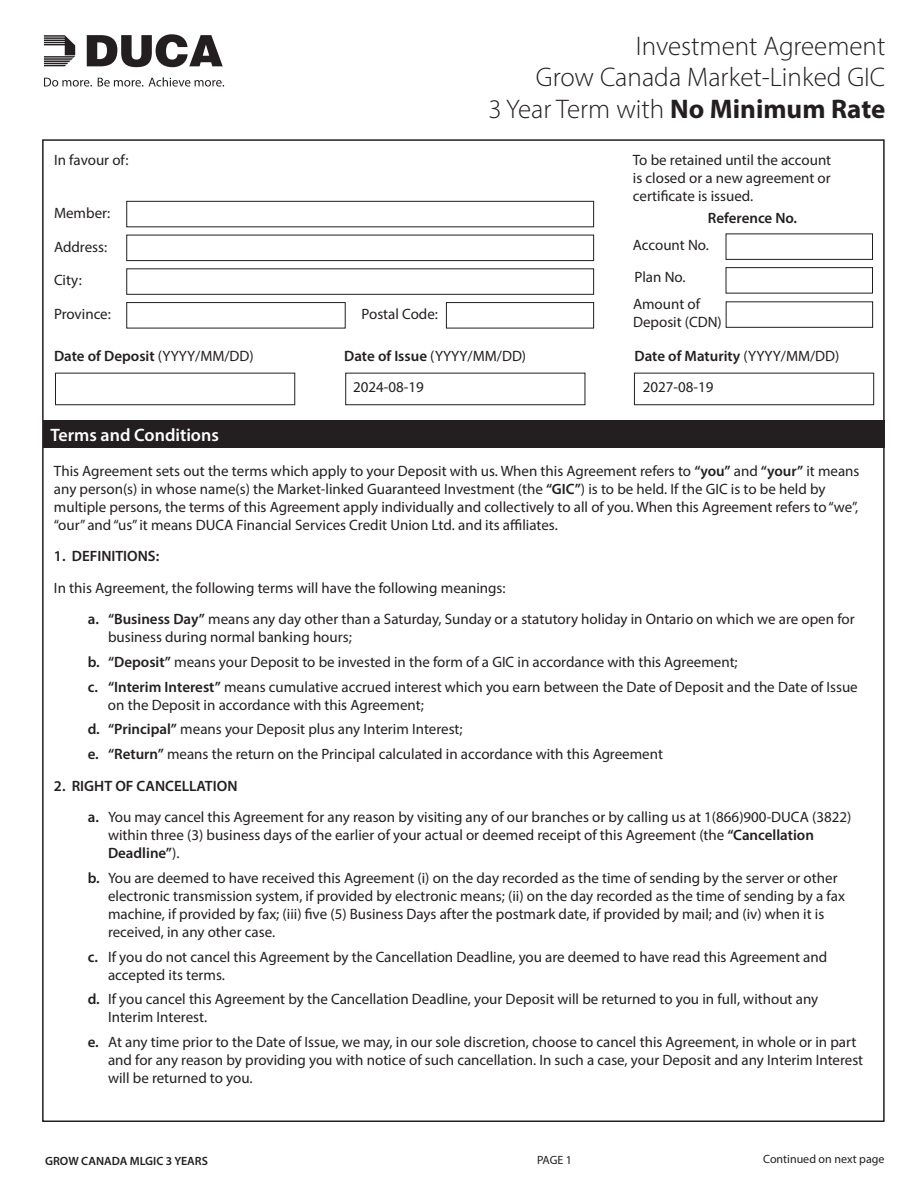
<style>
.page{position:relative;width:918px;height:1188px;background:#fff}
.page>*{position:absolute;margin:0;border:0;box-sizing:border-box;transform-origin:0 0}
.t1{font:300 27px "Myriad Pro";color:#231f20}
.t2{font:600 18px "Myriad Pro";color:#fff}
.t3{font:15px/18px "Myriad Pro";color:#231f20}
.t4{font:600 15px "Myriad Pro";color:#231f20}
.t5{font:12px "Myriad Pro";color:#231f20}
.t6{font:600 12px "Myriad Pro";color:#231f20}
.s1{font-weight:700}
.s2{font-weight:400}
.s3{font-weight:600}
</style>
<div class="page">
<div style="left:55px;top:373px;width:240px;height:32px;border:1px solid #231f20"></div>
<div style="left:345px;top:373px;width:240px;height:32px;border:1px solid #231f20"></div>
<div style="left:634px;top:373px;width:240px;height:32px;border:1px solid #231f20"></div>
<div style="left:44px;top:421px;width:841px;height:27px;background:#231f20"></div>
<div style="left:126px;top:201px;width:468px;height:26px;border:1px solid #231f20"></div>
<div style="left:126px;top:235px;width:468px;height:26px;border:1px solid #231f20"></div>
<div style="left:126px;top:268px;width:468px;height:27px;border:1px solid #231f20"></div>
<div style="left:126px;top:302px;width:220px;height:26px;border:1px solid #231f20"></div>
<div style="left:446px;top:302px;width:148px;height:26px;border:1px solid #231f20"></div>
<div style="left:726px;top:234px;width:147px;height:26px;border:1px solid #231f20"></div>
<div style="left:726px;top:267px;width:147px;height:27px;border:1px solid #231f20"></div>
<div style="left:726px;top:301px;width:147px;height:27px;border:1px solid #231f20"></div>
<svg style="left:44px;top:34px;width:179px;height:33px"></svg>
<svg style="left:44px;top:78px;width:48px;height:9px"></svg>
<svg style="left:98px;top:78px;width:45px;height:9px"></svg>
<svg style="left:149px;top:77px;width:75px;height:10px"></svg>
<p class="t3" style="left:54px;top:151px;width:76px">In favour of:</p>
<p class="t3" style="left:54px;top:204px;width:58px">Member:</p>
<p class="t3" style="left:54px;top:237px;width:55px">Address:</p>
<p class="t3" style="left:54px;top:271px;width:29px">City:</p>
<p class="t3" style="left:54px;top:305px;width:58px">Province:</p>
<p class="t3" style="left:362px;top:305px;width:78px">Postal Code:</p>
<p class="t1" style="left:636px;top:29px;width:251px">Investment Agreement</p>
<p class="t1" style="left:536px;top:61px;width:351px">Grow Canada Market-Linked GIC</p>
<p class="t1" style="left:488px;top:92px;width:398px">3 Year Term with <span class="s1">No Minimum Rate</span></p>
<p class="t3" style="left:633px;top:151px;width:200px;text-align:justify">To be retained until the account is closed or a new agreement or certificate is issued.</p>
<p class="t4" style="left:708px;top:208px;width:91px">Reference No.</p>
<p class="t3" style="left:633px;top:236px;width:78px">Account No.</p>
<p class="t3" style="left:635px;top:268px;width:53px">Plan No.</p>
<p class="t3" style="left:633px;top:295px;width:69px">Amount of</p>
<p class="t3" style="left:633px;top:313px;width:90px">Deposit (CDN)</p>
<p class="t4" style="left:54px;top:346px;width:201px">Date of Deposit <span class="s2">(YYYY/MM/DD)</span></p>
<p class="t3" style="left:344px;top:347px;width:183px"><span class="s3">Date of Issue</span> (YYYY/MM/DD)</p>
<p class="t4" style="left:634px;top:346px;width:207px">Date of Maturity <span class="s2">(YYYY/MM/DD)</span></p>
<p class="t2" style="left:50px;top:424px;width:170px">Terms and Conditions</p>
<p class="t3" style="left:353px;top:378px;width:72px">2024-08-19</p>
<p class="t3" style="left:643px;top:378px;width:72px">2027-08-19</p>
<p class="t3" style="left:54px;top:461px;width:807px">This Agreement sets out the terms which apply to your Deposit with us. When this Agreement refers to <span class="s3">“you”</span> and <span class="s3">“your”</span> it means any person(s) in whose name(s) the Market-linked Guaranteed Investment (the <span class="s3">“GIC”</span>) is to be held. If the GIC is to be held by multiple persons, the terms of this Agreement apply individually and collectively to all of you. When this Agreement refers to “we”, “our” and “us” it means DUCA Financial Services Credit Union Ltd. and its affiliates.</p>
<p class="t4" style="left:54px;top:547px;width:107px">1. DEFINITIONS:</p>
<p class="t3" style="left:54px;top:578px;width:453px">In this Agreement, the following terms will have the following meanings:</p>
<p class="t3" style="left:108px;top:610px;width:748px;text-indent:-20px"><span class="s3">a. “Business Day”</span> means any day other than a Saturday, Sunday or a statutory holiday in Ontario on which we are open for business during normal banking hours;</p>
<p class="t3" style="left:88px;top:653px;width:652px"><span class="s3">b. “Deposit”</span> means your Deposit to be invested in the form of a GIC in accordance with this Agreement;</p>
<p class="t3" style="left:108px;top:677px;width:751px;text-indent:-20px"><span class="s3">c. “Interim Interest”</span> means cumulative accrued interest which you earn between the Date of Deposit and the Date of Issue on the Deposit in accordance with this Agreement;</p>
<p class="t3" style="left:88px;top:720px;width:376px"><span class="s3">d. “Principal”</span> means your Deposit plus any Interim Interest;</p>
<p class="t3" style="left:88px;top:745px;width:577px"><span class="s3">e. “Return”</span> means the return on the Principal calculated in accordance with this Agreement</p>
<p class="t4" style="left:54px;top:776px;width:185px">2. RIGHT OF CANCELLATION</p>
<p class="t3" style="left:108px;top:808px;width:745px;text-indent:-20px"><span class="s3">a.</span> You may cancel this Agreement for any reason by visiting any of our branches or by calling us at 1(866)900-DUCA (3822) within three (3) business days of the earlier of your actual or deemed receipt of this Agreement (the <span class="s3">“Cancellation<br>Deadline”</span>).</p>
<p class="t3" style="left:108px;top:869px;width:738px;text-indent:-20px"><span class="s3">b.</span> You are deemed to have received this Agreement (i) on the day recorded as the time of sending by the server or other electronic transmission system, if provided by electronic means; (ii) on the day recorded as the time of sending by a fax machine, if provided by fax; (iii) five (5) Business Days after the postmark date, if provided by mail; and (iv) when it is received, in any other case.</p>
<p class="t3" style="left:108px;top:947px;width:721px;text-indent:-20px"><span class="s3">c.</span> If you do not cancel this Agreement by the Cancellation Deadline, you are deemed to have read this Agreement and accepted its terms.</p>
<p class="t3" style="left:108px;top:990px;width:712px;text-indent:-20px"><span class="s3">d.</span> If you cancel this Agreement by the Cancellation Deadline, your Deposit will be returned to you in full, without any<br>Interim Interest.</p>
<p class="t3" style="left:108px;top:1033px;width:757px;text-indent:-20px"><span class="s3">e.</span> At any time prior to the Date of Issue, we may, in our sole discretion, choose to cancel this Agreement, in whole or in part and for any reason by providing you with notice of such cancellation. In such a case, your Deposit and any Interim Interest will be returned to you.</p>
<p class="t6" style="left:45px;top:1153px;width:164px">GROW CANADA MLGIC 3 YEARS</p>
<p class="t5" style="left:537px;top:1153px;width:36px">PAGE 1</p>
<p class="t5" style="left:763px;top:1152px;width:123px">Continued on next page</p>
</div>
